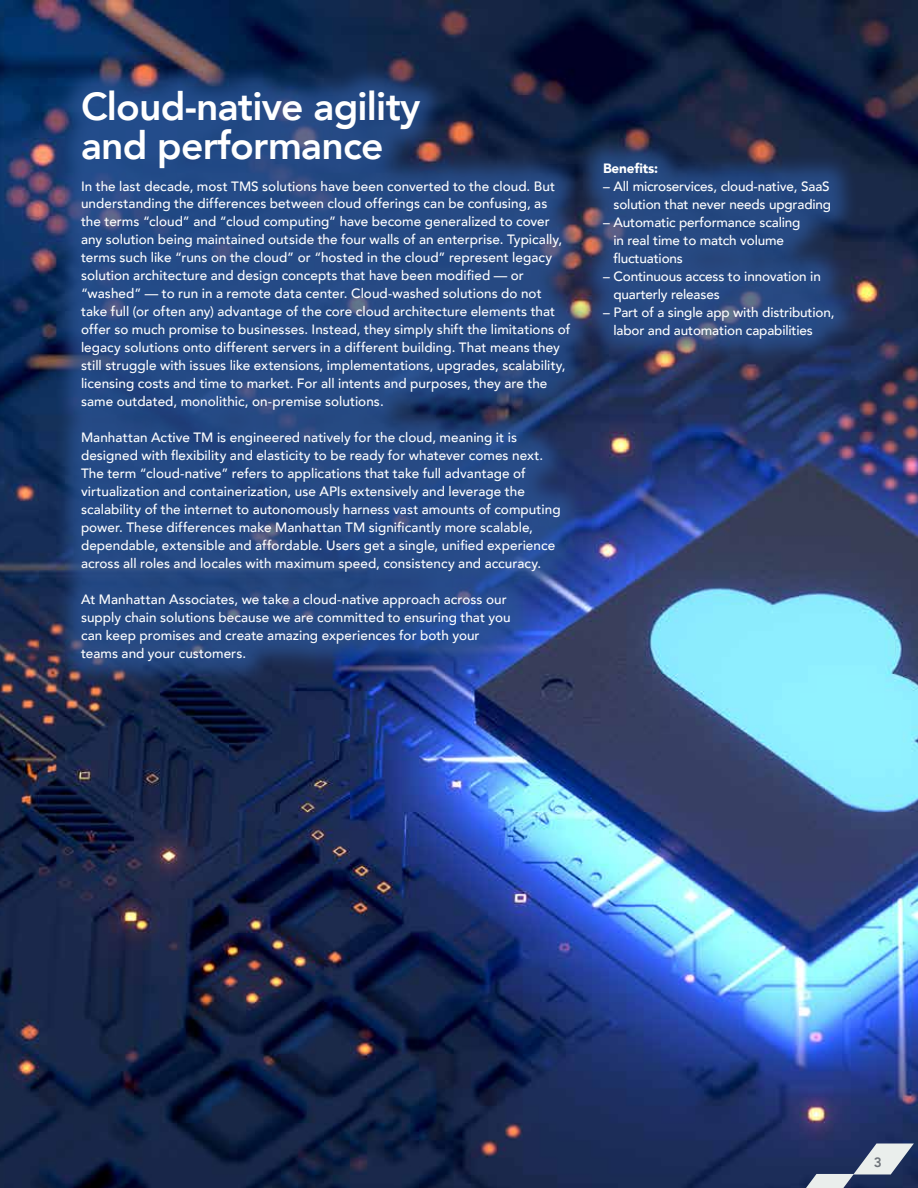
<style>
.page{position:relative;width:918px;height:1188px;background:#fff}
.page>*{position:absolute;margin:0;border:0;box-sizing:border-box;transform-origin:0 0}
.t1{font:800 39px/39px "Avenir";letter-spacing:-.02em;color:#fff}
.t2{font:500 13.5px/18px "Avenir";letter-spacing:.005em;color:#fff}
.t3{font:900 13.5px "Avenir";letter-spacing:-.01em;color:#fff}
.t4{font:800 13.5px "Avenir";color:#6d7279}
</style>
<div class="page">
<img style="left:0;top:0;width:918px;height:1188px">
<div style="left:575px;top:134px;width:286px;height:233px;background:#2b5597;opacity:.75"></div>
<svg style="left:793px;top:1144px;width:121px;height:44px;background:#5d6988"></svg>
<div style="left:53px;top:62px;width:545px;height:628px;background:#2b5597;opacity:.75"></div>
<h1 class="t1" style="left:81px;top:87px;width:341px">Cloud-native agility and performance</h1>
<p class="t2" style="left:81px;top:176px;width:491px">In the last decade, most TMS solutions have been converted to the cloud. But understanding the differences between cloud offerings can be confusing, as the terms “cloud” and “cloud computing” have become generalized to cover any solution being maintained outside the four walls of an enterprise. Typically, terms such like “runs on the cloud” or “hosted in the cloud” represent legacy solution architecture and design concepts that have been modified — or “washed” — to run in a remote data center. Cloud-washed solutions do not take full (or often any) advantage of the core cloud architecture elements that offer so much promise to businesses. Instead, they simply shift the limitations of legacy solutions onto different servers in a different building. That means they still struggle with issues like extensions, implementations, upgrades, scalability, licensing costs and time to market. For all intents and purposes, they are the same outdated, monolithic, on-premise solutions.</p>
<p class="t2" style="left:81px;top:428px;width:481px">Manhattan Active TM is engineered natively for the cloud, meaning it is designed with flexibility and elasticity to be ready for whatever comes next.<br>The term “cloud-native” refers to applications that take full advantage of virtualization and containerization, use APIs extensively and leverage the scalability of the internet to autonomously harness vast amounts of computing power. These differences make Manhattan TM significantly more scalable, dependable, extensible and affordable. Users get a single, unified experience across all roles and locales with maximum speed, consistency and accuracy.</p>
<p class="t2" style="left:81px;top:590px;width:431px">At Manhattan Associates, we take a cloud-native approach across our supply chain solutions because we are committed to ensuring that you can keep promises and create amazing experiences for both your teams and your customers.</p>
<p class="t3" style="left:603px;top:156px;width:57px">Benefits:</p>
<p class="t2" style="left:603px;top:176px;width:230px;text-align:right">– All microservices, cloud-native, SaaS solution that never needs upgrading</p>
<p class="t2" style="left:614px;top:212px;width:189px;text-indent:-11px">– Automatic performance scaling in real time to match volume fluctuations</p>
<p class="t2" style="left:614px;top:266px;width:209px;text-indent:-11px">– Continuous access to innovation in quarterly releases</p>
<p class="t2" style="left:614px;top:302px;width:223px;text-indent:-11px">– Part of a single app with distribution, labor and automation capabilities</p>
<p class="t4" style="left:874px;top:1152px;width:9px">3</p>
</div>
